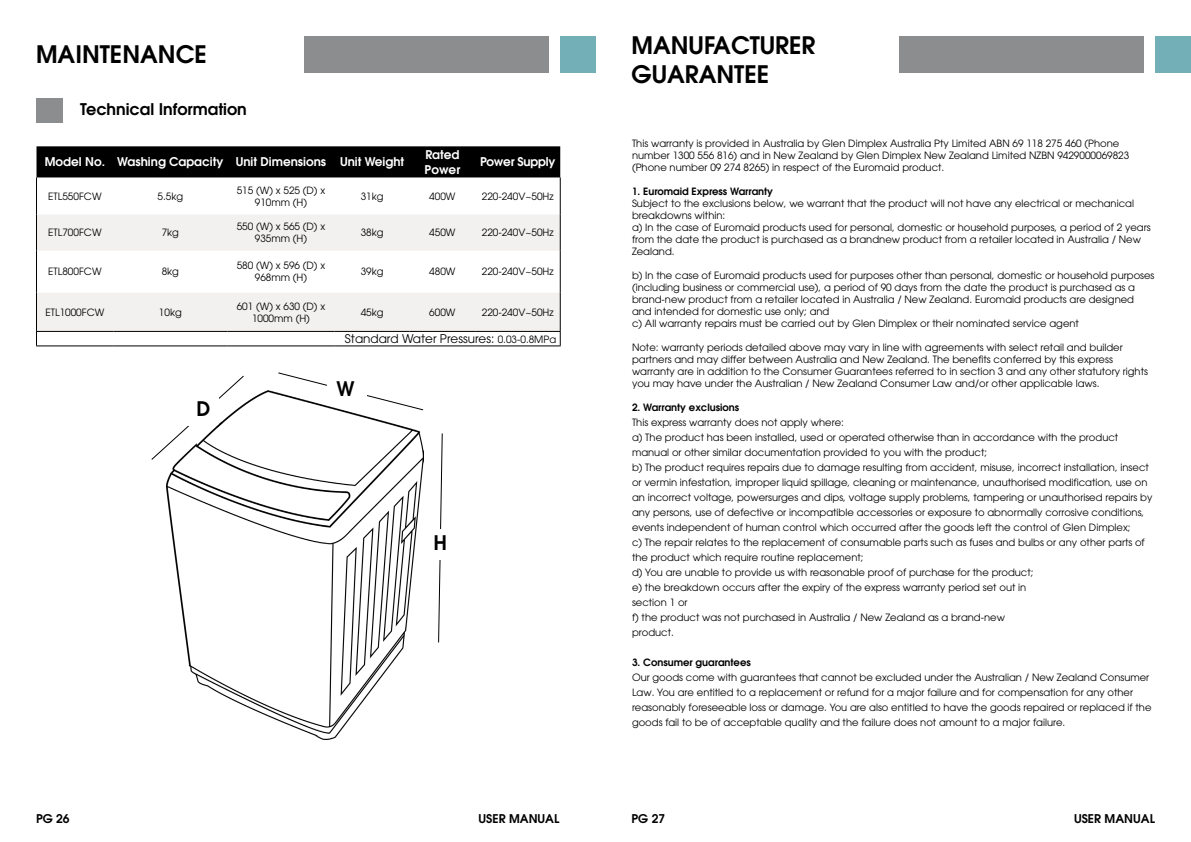
<style>
.page{position:relative;width:1191px;height:842px;background:#fff}
.page>*{position:absolute;margin:0;border:0;box-sizing:border-box;transform-origin:0 0}
.t1{font:600 24px/28.8px "Avant Garde LT";color:#000}
.t2{font:600 20px "Avant Garde LT";color:#000}
.t3{font:600 16px "Avant Garde LT";color:#000}
.t4{font:600 12px/14.4px "Avant Garde LT";color:#fff}
.t5{font:12px "Avant Garde LT";color:#000}
.t6{font:600 12px "Avant Garde LT";color:#000}
.t7{font:600 12px "Avant Garde LT";letter-spacing:-.02em;color:#fff}
.t8{font:10px/12px "Avant Garde LT";color:#000}
.t9{font:600 10px "Avant Garde LT";color:#000}
.s1{font-size:10px}
</style>
<div class="page">
<div style="left:560px;top:36px;width:35px;height:37px;background:#73afb6"></div>
<div style="left:1155px;top:36px;width:36px;height:37px;background:#73afb6"></div>
<div style="left:304px;top:36px;width:244px;height:37px;background:#8b8d8f"></div>
<div style="left:899px;top:36px;width:244px;height:37px;background:#8b8d8f"></div>
<svg style="left:278px;top:372px;width:146px;height:38px"></svg>
<svg style="left:438px;top:433px;width:5px;height:210px"></svg>
<div style="left:36px;top:98px;width:26px;height:24px;background:#8b8d8f"></div>
<img style="left:166px;top:390px;width:257px;height:349px">
<div style="left:420px;top:529px;width:40px;height:30px;background:#fff"></div>
<div style="left:327px;top:373px;width:39px;height:30px;background:#fff"></div>
<div style="left:36px;top:146px;width:524px;height:31px;background:#000"></div>
<svg style="left:37px;top:214px;width:523px;height:117px;fill:#f2f1f0"></svg>
<hr style="left:36px;top:177px;width:1px;height:37px;background:#000">
<hr style="left:560px;top:177px;width:1px;height:37px;background:#000">
<hr style="left:36px;top:214px;width:1px;height:37px;background:#000">
<hr style="left:560px;top:214px;width:1px;height:37px;background:#000">
<hr style="left:36px;top:251px;width:1px;height:42px;background:#000">
<hr style="left:560px;top:251px;width:1px;height:42px;background:#000">
<hr style="left:36px;top:293px;width:1px;height:38px;background:#000">
<hr style="left:560px;top:293px;width:1px;height:38px;background:#000">
<svg style="left:36px;top:331px;width:525px;height:14px"></svg>
<hr style="left:36px;top:345px;width:77px;height:1px;background:#000">
<hr style="left:113px;top:345px;width:114px;height:1px;background:#000">
<hr style="left:227px;top:345px;width:107px;height:1px;background:#000">
<hr style="left:334px;top:345px;width:76px;height:1px;background:#000">
<hr style="left:410px;top:345px;width:65px;height:1px;background:#000">
<hr style="left:475px;top:345px;width:86px;height:1px;background:#000">
<svg style="left:151px;top:375px;width:94px;height:86px"></svg>
<h1 class="t1" style="left:36px;top:40px;width:172px">MAINTENANCE</h1>
<h3 class="t3" style="left:80px;top:99px;width:168px">Technical Information</h3>
<p class="t4" style="left:45px;top:155px;width:361px">Model No. Washing Capacity Unit Dimensions Unit Weight</p>
<p class="t4" style="left:424px;top:147px;width:37px">Rated<br>Power</p>
<p class="t7" style="left:480px;top:154px;width:77px">Power Supply</p>
<p class="t8" style="left:48px;top:190px;width:55px">ETL550FCW</p>
<p class="t8" style="left:157px;top:190px;width:27px">5.5kg</p>
<p class="t8" style="left:237px;top:184px;width:90px;text-align:center">515 (W) x 525 (D) x<br>910mm (H)</p>
<p class="t8" style="left:361px;top:190px;width:24px">31kg</p>
<p class="t8" style="left:429px;top:190px;width:28px">400W</p>
<p class="t8" style="left:482px;top:190px;width:73px">220-240V~50Hz</p>
<p class="t8" style="left:48px;top:227px;width:55px">ETL700FCW</p>
<p class="t8" style="left:162px;top:227px;width:19px">7kg</p>
<p class="t8" style="left:237px;top:221px;width:90px;text-align:center">550 (W) x 565 (D) x<br>935mm (H)</p>
<p class="t8" style="left:361px;top:227px;width:24px">38kg</p>
<p class="t8" style="left:429px;top:227px;width:28px">450W</p>
<p class="t8" style="left:482px;top:227px;width:73px">220-240V~50Hz</p>
<p class="t8" style="left:48px;top:266px;width:55px">ETL800FCW</p>
<p class="t8" style="left:162px;top:266px;width:19px">8kg</p>
<p class="t8" style="left:237px;top:260px;width:90px;text-align:center">580 (W) x 596 (D) x<br>968mm (H)</p>
<p class="t8" style="left:361px;top:266px;width:24px">39kg</p>
<p class="t8" style="left:429px;top:266px;width:28px">480W</p>
<p class="t8" style="left:482px;top:266px;width:73px">220-240V~50Hz</p>
<p class="t8" style="left:45px;top:306px;width:60px">ETL1000FCW</p>
<p class="t8" style="left:159px;top:306px;width:24px">10kg</p>
<p class="t8" style="left:237px;top:300px;width:90px;text-align:center">601 (W) x 630 (D) x<br>1000mm (H)</p>
<p class="t8" style="left:361px;top:306px;width:24px">45kg</p>
<p class="t8" style="left:429px;top:306px;width:28px">600W</p>
<p class="t8" style="left:482px;top:306px;width:73px">220-240V~50Hz</p>
<p class="t5" style="left:345px;top:332px;width:213px">Standard Water Pressures: <span class="s1">0.03-0.8MPa</span></p>
<h2 class="t2" style="left:196px;top:395px;width:15px">D</h2>
<h2 class="t2" style="left:336px;top:375px;width:19px">W</h2>
<h2 class="t2" style="left:433px;top:530px;width:15px">H</h2>
<h1 class="t1" style="left:631px;top:31px;width:185px">MANUFACTURER<br>GUARANTEE</h1>
<p class="t8" style="left:632px;top:138px;width:499px">This warranty is provided in Australia by Glen Dimplex Australia Pty Limited ABN 69 118 275 460 (Phone number 1300 556 816) and in New Zealand by Glen Dimplex New Zealand Limited NZBN 9429000069823 (Phone number 09 274 8265) in respect of the Euromaid product.</p>
<p class="t9" style="left:632px;top:185px;width:143px">1. Euromaid Express Warranty</p>
<p class="t8" style="left:632px;top:198px;width:520px">Subject to the exclusions below, we warrant that the product will not have any electrical or mechanical breakdowns within:<br>a) In the case of Euromaid products used for personal, domestic or household purposes, a period of 2 years from the date the product is purchased as a brandnew product from a retailer located in Australia / New Zealand.</p>
<p class="t8" style="left:632px;top:270px;width:524px">b) In the case of Euromaid products used for purposes other than personal, domestic or household purposes (including business or commercial use), a period of 90 days from the date the product is purchased as a brand-new product from a retailer located in Australia / New Zealand. Euromaid products are designed and intended for domestic use only; and<br>c) All warranty repairs must be carried out by Glen Dimplex or their nominated service agent</p>
<p class="t8" style="left:632px;top:342px;width:517px">Note: warranty periods detailed above may vary in line with agreements with select retail and builder partners and may differ between Australia and New Zealand. The benefits conferred by this express warranty are in addition to the Consumer Guarantees referred to in section 3 and any other statutory rights you may have under the Australian / New Zealand Consumer Law and/or other applicable laws.</p>
<p class="t9" style="left:632px;top:401px;width:109px">2. Warranty exclusions</p>
<p class="t8" style="left:632px;top:415px;width:522px;line-height:15px">This express warranty does not apply where:<br>a) The product has been installed, used or operated otherwise than in accordance with the product manual or other similar documentation provided to you with the product;<br>b) The product requires repairs due to damage resulting from accident, misuse, incorrect installation, insect or vermin infestation, improper liquid spillage, cleaning or maintenance, unauthorised modification, use on an incorrect voltage, powersurges and dips, voltage supply problems, tampering or unauthorised repairs by any persons, use of defective or incompatible accessories or exposure to abnormally corrosive conditions, events independent of human control which occurred after the goods left the control of Glen Dimplex;<br>c) The repair relates to the replacement of consumable parts such as fuses and bulbs or any other parts of the product which require routine replacement;<br>d) You are unable to provide us with reasonable proof of purchase for the product;<br>e) the breakdown occurs after the expiry of the express warranty period set out in<br>section 1 or<br>f) the product was not purchased in Australia / New Zealand as a brand-new<br>product.</p>
<p class="t9" style="left:632px;top:656px;width:120px">3. Consumer guarantees</p>
<p class="t8" style="left:632px;top:670px;width:521px;line-height:15px">Our goods come with guarantees that cannot be excluded under the Australian / New Zealand Consumer Law. You are entitled to a replacement or refund for a major failure and for compensation for any other reasonably foreseeable loss or damage. You are also entitled to have the goods repaired or replaced if the goods fail to be of acceptable quality and the failure does not amount to a major failure.</p>
<p class="t6" style="left:36px;top:811px;width:35px">PG 26</p>
<p class="t6" style="left:478px;top:811px;width:82px">USER MANUAL</p>
<p class="t6" style="left:631px;top:811px;width:35px">PG 27</p>
<p class="t6" style="left:1074px;top:811px;width:82px">USER MANUAL</p>
</div>
